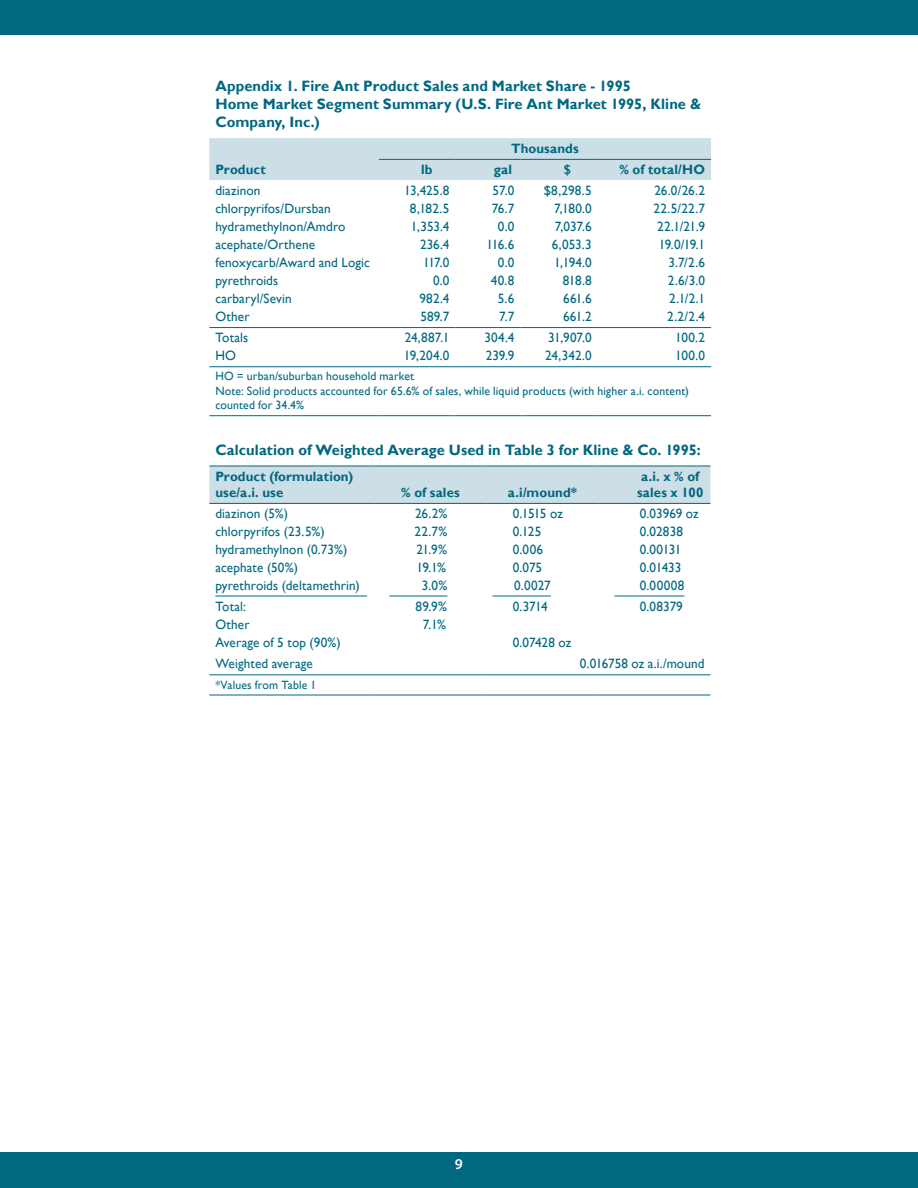
<style>
.page{position:relative;width:918px;height:1188px;background:#fff}
.page>*{position:absolute;margin:0;border:0;box-sizing:border-box;transform-origin:0 0}
.heading2{font:700 15px/18px "Gill Sans";letter-spacing:.005em;color:#006881}
.t1{font:600 15px "Myriad Pro";color:#fff}
.table_body{font:13.5px "Gill Sans";letter-spacing:.005em;color:#006881}
.table_body-2{font:700 13.5px/16.2px "Gill Sans";letter-spacing:.01em;color:#006881;text-align:center}
.table_body-3{font:12px/14.4px "Gill Sans";letter-spacing:.01em;color:#006881}
</style>
<div class="page">
<div style="left:0;top:0;width:918px;height:35px;background:#006881"></div>
<div style="left:0;top:1152px;width:918px;height:36px;background:#006881"></div>
<div style="left:209px;top:138px;width:502px;height:42px;background:#ccdee6"></div>
<hr style="left:209px;top:327px;width:170px;height:1px;background:#006881">
<hr style="left:379px;top:327px;width:77px;height:1px;background:#006881">
<hr style="left:456px;top:327px;width:64px;height:1px;background:#006881">
<hr style="left:520px;top:327px;width:78px;height:1px;background:#006881">
<hr style="left:598px;top:327px;width:113px;height:1px;background:#006881">
<hr style="left:209px;top:366px;width:170px;height:1px;background:#006881">
<hr style="left:379px;top:366px;width:77px;height:1px;background:#006881">
<hr style="left:456px;top:366px;width:64px;height:1px;background:#006881">
<hr style="left:520px;top:366px;width:78px;height:1px;background:#006881">
<hr style="left:598px;top:366px;width:113px;height:1px;background:#006881">
<hr style="left:209px;top:415px;width:170px;height:1px;background:#006881">
<hr style="left:379px;top:415px;width:77px;height:1px;background:#006881">
<hr style="left:456px;top:415px;width:64px;height:1px;background:#006881">
<hr style="left:520px;top:415px;width:78px;height:1px;background:#006881">
<hr style="left:598px;top:415px;width:113px;height:1px;background:#006881">
<hr style="left:379px;top:159px;width:77px;height:1px;background:#006881">
<hr style="left:456px;top:159px;width:64px;height:1px;background:#006881">
<hr style="left:520px;top:159px;width:78px;height:1px;background:#006881">
<hr style="left:598px;top:159px;width:113px;height:1px;background:#006881">
<div style="left:209px;top:467px;width:501px;height:36px;background:#ccdee6"></div>
<hr style="left:209px;top:466px;width:166px;height:1px;background:#006881">
<hr style="left:375px;top:466px;width:112px;height:1px;background:#006881">
<hr style="left:487px;top:466px;width:111px;height:1px;background:#006881">
<hr style="left:598px;top:466px;width:112px;height:1px;background:#006881">
<hr style="left:209px;top:503px;width:166px;height:1px;background:#006881">
<hr style="left:375px;top:503px;width:112px;height:1px;background:#006881">
<hr style="left:487px;top:503px;width:111px;height:1px;background:#006881">
<hr style="left:598px;top:503px;width:112px;height:1px;background:#006881">
<hr style="left:209px;top:674px;width:166px;height:1px;background:#006881">
<hr style="left:375px;top:674px;width:112px;height:1px;background:#006881">
<hr style="left:487px;top:674px;width:111px;height:1px;background:#006881">
<hr style="left:598px;top:674px;width:112px;height:1px;background:#006881">
<hr style="left:209px;top:695px;width:166px;height:1px;background:#006881">
<hr style="left:375px;top:695px;width:112px;height:1px;background:#006881">
<hr style="left:487px;top:695px;width:111px;height:1px;background:#006881">
<hr style="left:598px;top:695px;width:112px;height:1px;background:#006881">
<hr style="left:215px;top:596px;width:152px;height:1px;background:#006881">
<hr style="left:389px;top:596px;width:58px;height:1px;background:#006881">
<hr style="left:493px;top:596px;width:58px;height:1px;background:#006881">
<hr style="left:614px;top:596px;width:71px;height:1px;background:#006881">
<p class="heading2" style="left:215px;top:78px;width:487px">Appendix 1. Fire Ant Product Sales and Market Share - 1995<br>Home Market Segment Summary (U.S. Fire Ant Market 1995, Kline &amp;<br>Company, Inc.)</p>
<p class="table_body-2" style="left:511px;top:141px;width:69px">Thousands</p>
<p class="table_body-2" style="left:215px;top:162px;width:52px">Product</p>
<p class="table_body-2" style="left:421px;top:162px;width:13px">lb</p>
<p class="table_body-2" style="left:494px;top:162px;width:20px">gal</p>
<p class="table_body-2" style="left:564px;top:162px;width:9px">$</p>
<p class="table_body-2" style="left:620px;top:162px;width:87px">% of total/HO</p>
<p class="table_body" style="left:215px;top:183px;width:47px">diazinon</p>
<p class="table_body" style="left:404px;top:183px;width:47px">13,425.8</p>
<p class="table_body" style="left:493px;top:183px;width:23px">57.0</p>
<p class="table_body" style="left:544px;top:183px;width:50px">$8,298.5</p>
<p class="table_body" style="left:654px;top:183px;width:52px">26.0/26.2</p>
<p class="table_body" style="left:215px;top:201px;width:117px">chlorpyrifos/Dursban</p>
<p class="table_body" style="left:410px;top:201px;width:41px">8,182.5</p>
<p class="table_body" style="left:492px;top:201px;width:24px">76.7</p>
<p class="table_body" style="left:554px;top:201px;width:39px">7,180.0</p>
<p class="table_body" style="left:654px;top:201px;width:53px">22.5/22.7</p>
<p class="table_body" style="left:215px;top:219px;width:132px">hydramethylnon/Amdro</p>
<p class="table_body" style="left:411px;top:219px;width:40px">1,353.4</p>
<p class="table_body" style="left:498px;top:219px;width:18px">0.0</p>
<p class="table_body" style="left:555px;top:219px;width:39px">7,037.6</p>
<p class="table_body" style="left:657px;top:219px;width:49px">22.1/21.9</p>
<p class="table_body" style="left:215px;top:237px;width:101px">acephate/Orthene</p>
<p class="table_body" style="left:420px;top:237px;width:31px">236.4</p>
<p class="table_body" style="left:486px;top:237px;width:29px">116.6</p>
<p class="table_body" style="left:552px;top:237px;width:41px">6,053.3</p>
<p class="table_body" style="left:659px;top:237px;width:48px">19.0/19.1</p>
<p class="table_body" style="left:215px;top:255px;width:156px">fenoxycarb/Award and Logic</p>
<p class="table_body" style="left:423px;top:255px;width:28px">117.0</p>
<p class="table_body" style="left:498px;top:255px;width:18px">0.0</p>
<p class="table_body" style="left:554px;top:255px;width:39px">1,194.0</p>
<p class="table_body" style="left:668px;top:255px;width:38px">3.7/2.6</p>
<p class="table_body" style="left:215px;top:273px;width:64px">pyrethroids</p>
<p class="table_body" style="left:433px;top:273px;width:18px">0.0</p>
<p class="table_body" style="left:491px;top:273px;width:25px">40.8</p>
<p class="table_body" style="left:563px;top:273px;width:31px">818.8</p>
<p class="table_body" style="left:668px;top:273px;width:39px">2.6/3.0</p>
<p class="table_body" style="left:215px;top:291px;width:78px">carbaryl/Sevin</p>
<p class="table_body" style="left:419px;top:291px;width:32px">982.4</p>
<p class="table_body" style="left:498px;top:291px;width:18px">5.6</p>
<p class="table_body" style="left:563px;top:291px;width:30px">661.6</p>
<p class="table_body" style="left:669px;top:291px;width:37px">2.1/2.1</p>
<p class="table_body" style="left:215px;top:309px;width:36px">Other</p>
<p class="table_body" style="left:420px;top:309px;width:31px">589.7</p>
<p class="table_body" style="left:499px;top:309px;width:17px">7.7</p>
<p class="table_body" style="left:563px;top:309px;width:30px">661.2</p>
<p class="table_body" style="left:667px;top:309px;width:39px">2.2/2.4</p>
<p class="table_body" style="left:215px;top:330px;width:35px">Totals</p>
<p class="table_body" style="left:405px;top:330px;width:46px">24,887.1</p>
<p class="table_body" style="left:484px;top:330px;width:31px">304.4</p>
<p class="table_body" style="left:548px;top:330px;width:45px">31,907.0</p>
<p class="table_body" style="left:675px;top:330px;width:31px">100.2</p>
<p class="table_body" style="left:215px;top:348px;width:22px">HO</p>
<p class="table_body" style="left:404px;top:348px;width:47px">19,204.0</p>
<p class="table_body" style="left:486px;top:348px;width:30px">239.9</p>
<p class="table_body" style="left:545px;top:348px;width:48px">24,342.0</p>
<p class="table_body" style="left:675px;top:348px;width:31px">100.0</p>
<p class="table_body-3" style="left:215px;top:369px;width:200px">HO = urban/suburban household market</p>
<p class="table_body-3" style="left:215px;top:384px;width:475px">Note: Solid products accounted for 65.6% of sales, while liquid products (with higher a.i. content) counted for 34.4%</p>
<p class="heading2" style="left:215px;top:442px;width:487px">Calculation of Weighted Average Used in Table 3 for Kline &amp; Co. 1995:</p>
<p class="table_body-2" style="left:215px;top:468px;width:139px">Product (formulation)</p>
<p class="table_body-2" style="left:215px;top:485px;width:70px">use/a.i. use</p>
<p class="table_body-2" style="left:401px;top:485px;width:60px">% of sales</p>
<p class="table_body-2" style="left:508px;top:485px;width:71px">a.i/mound*</p>
<p class="table_body-2" style="left:637px;top:468px;width:68px">a.i. x % of sales x 100</p>
<p class="table_body" style="left:215px;top:506px;width:74px">diazinon (5%)</p>
<p class="table_body" style="left:415px;top:506px;width:34px">26.2%</p>
<p class="table_body" style="left:513px;top:506px;width:52px">0.1515 oz</p>
<p class="table_body" style="left:640px;top:506px;width:60px">0.03969 oz</p>
<p class="table_body" style="left:215px;top:524px;width:111px">chlorpyrifos (23.5%)</p>
<p class="table_body" style="left:415px;top:524px;width:34px">22.7%</p>
<p class="table_body" style="left:513px;top:524px;width:30px">0.125</p>
<p class="table_body" style="left:640px;top:524px;width:45px">0.02838</p>
<p class="table_body" style="left:215px;top:542px;width:134px">hydramethylnon (0.73%)</p>
<p class="table_body" style="left:416px;top:542px;width:32px">21.9%</p>
<p class="table_body" style="left:513px;top:542px;width:32px">0.006</p>
<p class="table_body" style="left:640px;top:542px;width:43px">0.00131</p>
<p class="table_body" style="left:215px;top:560px;width:84px">acephate (50%)</p>
<p class="table_body" style="left:416px;top:560px;width:31px">19.1%</p>
<p class="table_body" style="left:513px;top:560px;width:31px">0.075</p>
<p class="table_body" style="left:640px;top:560px;width:43px">0.01433</p>
<p class="table_body" style="left:215px;top:578px;width:146px">pyrethroids (deltamethrin)</p>
<p class="table_body" style="left:422px;top:578px;width:27px">3.0%</p>
<p class="table_body" style="left:514px;top:578px;width:38px">0.0027</p>
<p class="table_body" style="left:640px;top:578px;width:46px">0.00008</p>
<p class="table_body" style="left:215px;top:599px;width:32px">Total:</p>
<p class="table_body" style="left:416px;top:599px;width:33px">89.9%</p>
<p class="table_body" style="left:513px;top:599px;width:36px">0.3714</p>
<p class="table_body" style="left:640px;top:599px;width:45px">0.08379</p>
<p class="table_body" style="left:215px;top:617px;width:36px">Other</p>
<p class="table_body" style="left:423px;top:617px;width:25px">7.1%</p>
<p class="table_body" style="left:215px;top:635px;width:127px">Average of 5 top (90%)</p>
<p class="table_body" style="left:513px;top:635px;width:60px">0.07428 oz</p>
<p class="table_body" style="left:215px;top:656px;width:99px">Weighted average</p>
<p class="table_body" style="left:580px;top:656px;width:126px">0.016758 oz a.i./mound</p>
<p class="table_body-3" style="left:215px;top:678px;width:103px">*Values from Table 1</p>
<p class="t1" style="left:455px;top:1154px;width:10px">9</p>
</div>
